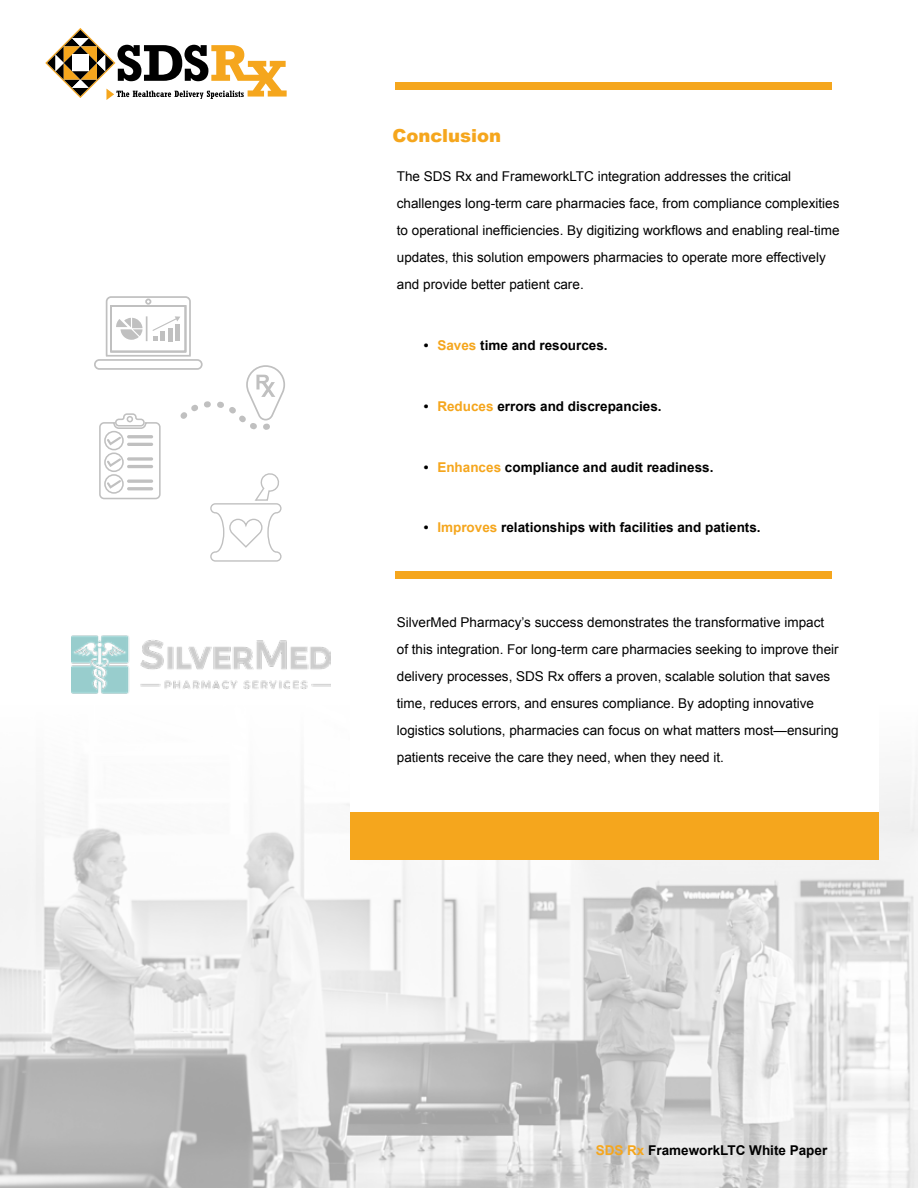
<style>
.page{position:relative;width:918px;height:1188px;background:#fff}
.page>*{position:absolute;margin:0;border:0;box-sizing:border-box;transform-origin:0 0}
.t1{font:900 18px "Arial";color:#f5a61d}
.t2{font:13.5px/27px "Arial";color:#000}
.t3{font:700 13.5px "Arial";color:#000}
.s1{color:#f5a61d}
</style>
<div class="page">
<img style="left:0;top:767px;width:918px;height:421px">
<div style="left:350px;top:0;width:529px;height:860px;background:#fff"></div>
<div style="left:395px;top:82px;width:437px;height:7px;background:#f5a61d"></div>
<div style="left:350px;top:812px;width:529px;height:48px;background:#f5a61d"></div>
<svg style="left:45px;top:28px;width:242px;height:72px"></svg>
<div style="left:72px;top:55px;width:17px;height:16px;background:#fff"></div>
<img style="left:71px;top:635px;width:260px;height:59px">
<div style="left:395px;top:572px;width:437px;height:7px;background:#f5a61d"></div>
<svg style="left:94px;top:296px;width:191px;height:266px"></svg>
<hr style="left:127px;top:435px;width:26px;height:3px;background:#000;border-radius:2px">
<hr style="left:127px;top:443px;width:26px;height:3px;background:#000;border-radius:2px">
<svg style="left:127px;top:457px;width:26px;height:4px"></svg>
<hr style="left:127px;top:465px;width:26px;height:3px;background:#000;border-radius:2px">
<hr style="left:127px;top:480px;width:26px;height:3px;background:#000;border-radius:2px">
<hr style="left:127px;top:487px;width:26px;height:3px;background:#000;border-radius:2px">
<h1 class="t1" style="left:393px;top:123px;width:110px">Conclusion</h1>
<p class="t2" style="left:397px;top:163px;width:444px">The SDS Rx and FrameworkLTC integration addresses the critical challenges long-term care pharmacies face, from compliance complexities to operational inefficiencies. By digitizing workflows and enabling real-time updates, this solution empowers pharmacies to operate more effectively and provide better patient care.</p>
<p class="t3" style="left:424px;top:337px;width:185px">• <span class="s1">Saves</span> time and resources.</p>
<p class="t3" style="left:424px;top:397px;width:239px">• <span class="s1">Reduces</span> errors and discrepancies.</p>
<p class="t3" style="left:424px;top:458px;width:291px">• <span class="s1">Enhances</span> compliance and audit readiness.</p>
<p class="t3" style="left:424px;top:519px;width:338px">• <span class="s1">Improves</span> relationships with facilities and patients.</p>
<p class="t2" style="left:397px;top:609px;width:443px">SilverMed Pharmacy’s success demonstrates the transformative impact of this integration. For long-term care pharmacies seeking to improve their delivery processes, SDS Rx offers a proven, scalable solution that saves time, reduces errors, and ensures compliance. By adopting innovative logistics solutions, pharmacies can focus on what matters most—ensuring patients receive the care they need, when they need it.</p>
<p class="t3" style="left:596px;top:1142px;width:233px"><span class="s1">SDS Rx</span> FrameworkLTC White Paper</p>
</div>
